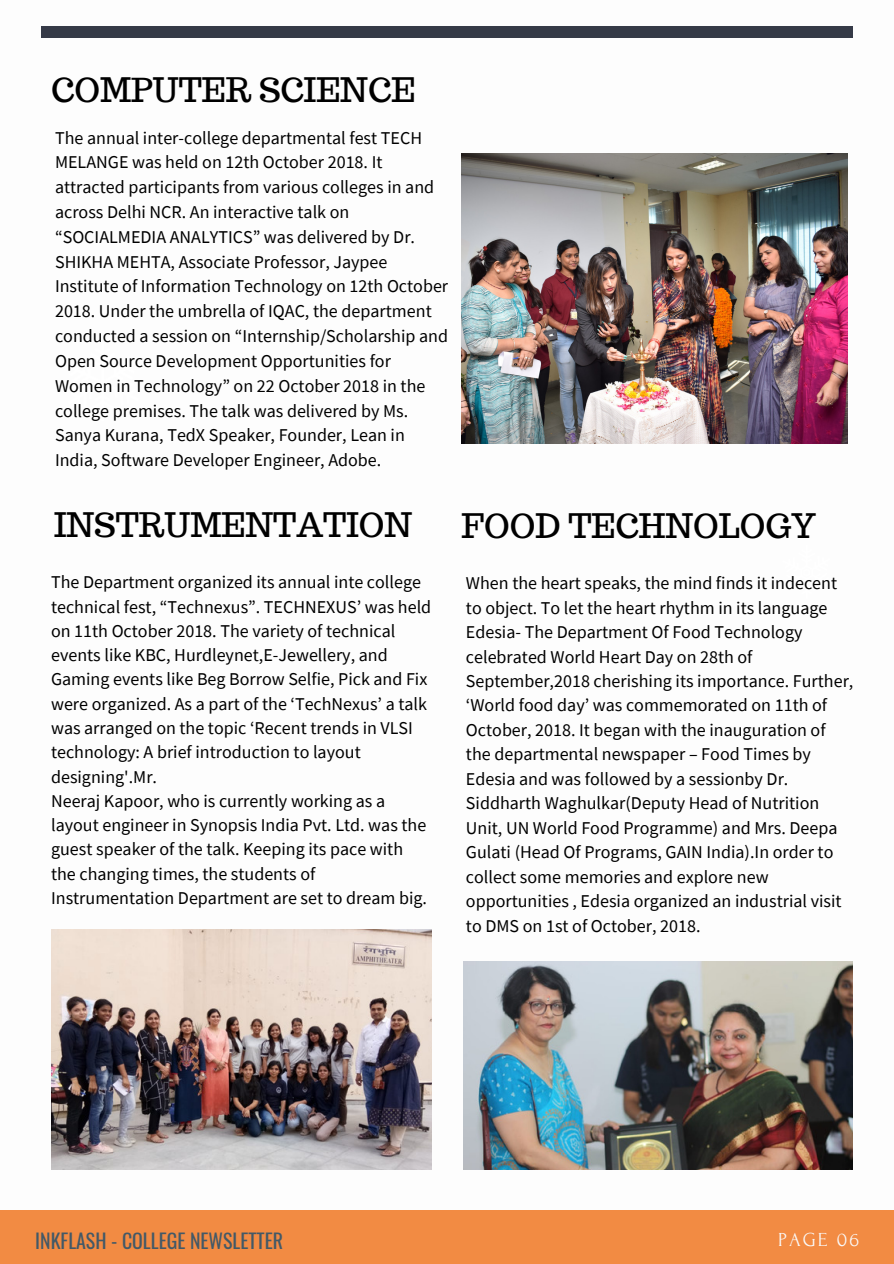
<style>
.page{position:relative;width:894px;height:1264px;background:#fff}
.page>*{position:absolute;margin:0;border:0;box-sizing:border-box;transform-origin:0 0}
.t1{font:33px "Trocchi";color:#000}
.t2{font:19.8px "Oswald";color:#435967}
.t3{font:19.8px "Forum";letter-spacing:.1em;color:#fafafa}
.t4{font:18px/24.5px "Source Sans Pro";color:#000}
</style>
<div class="page">
<div style="left:42px;top:26px;width:810px;height:12px;background:#353a47"></div>
<div style="left:0;top:1210px;width:893px;height:53px;background:#f28b43"></div>
<img style="left:464px;top:961px;width:388px;height:208px">
<img style="left:461px;top:154px;width:386px;height:289px">
<img style="left:52px;top:929px;width:379px;height:240px">
<h1 class="t1" style="left:51px;top:68px;width:365px">COMPUTER SCIENCE</h1>
<p class="t4" style="left:55px;top:125px;width:394px">The annual inter-college departmental fest TECH MELANGE was held on 12th October 2018. It attracted participants from various colleges in and across Delhi NCR. An interactive talk on “SOCIALMEDIA ANALYTICS” was delivered by Dr.<br>SHIKHA MEHTA, Associate Professor, Jaypee Institute of Information Technology on 12th October 2018. Under the umbrella of IQAC, the department conducted a session on “Internship/Scholarship and Open Source Development Opportunities for Women in Technology” on 22 October 2018 in the college premises. The talk was delivered by Ms.<br>Sanya Kurana, TedX Speaker, Founder, Lean in India, Software Developer Engineer, Adobe.</p>
<h1 class="t1" style="left:54px;top:504px;width:359px">INSTRUMENTATION</h1>
<p class="t4" style="left:51px;top:569px;width:381px">The Department organized its annual inte college technical fest, “Technexus”. TECHNEXUS’ was held on 11th October 2018. The variety of technical events like KBC, Hurdleynet,E-Jewellery, and Gaming events like Beg Borrow Selfie, Pick and Fix were organized. As a part of the ‘TechNexus’ a talk was arranged on the topic ‘Recent trends in VLSI technology: A brief introduction to layout designing'.Mr.<br>Neeraj Kapoor, who is currently working as a layout engineer in Synopsis India Pvt. Ltd. was the guest speaker of the talk. Keeping its pace with the changing times, the students of Instrumentation Department are set to dream big.</p>
<h1 class="t1" style="left:461px;top:504px;width:356px">FOOD TECHNOLOGY</h1>
<p class="t4" style="left:466px;top:570px;width:389px">When the heart speaks, the mind finds it indecent to object. To let the heart rhythm in its language Edesia- The Department Of Food Technology celebrated World Heart Day on 28th of September,2018 cherishing its importance. Further, ‘World food day’ was commemorated on 11th of October, 2018. It began with the inauguration of the departmental newspaper – Food Times by Edesia and was followed by a sessionby Dr.<br>Siddharth Waghulkar(Deputy Head of Nutrition Unit, UN World Food Programme) and Mrs. Deepa Gulati (Head Of Programs, GAIN India).In order to collect some memories and explore new opportunities , Edesia organized an industrial visit to DMS on 1st of October, 2018.</p>
<p class="t2" style="left:35px;top:1225px;width:249px">INKFLASH - COLLEGE NEWSLETTER</p>
<p class="t3" style="left:778px;top:1228px;width:82px">PAGE 06</p>
</div>
